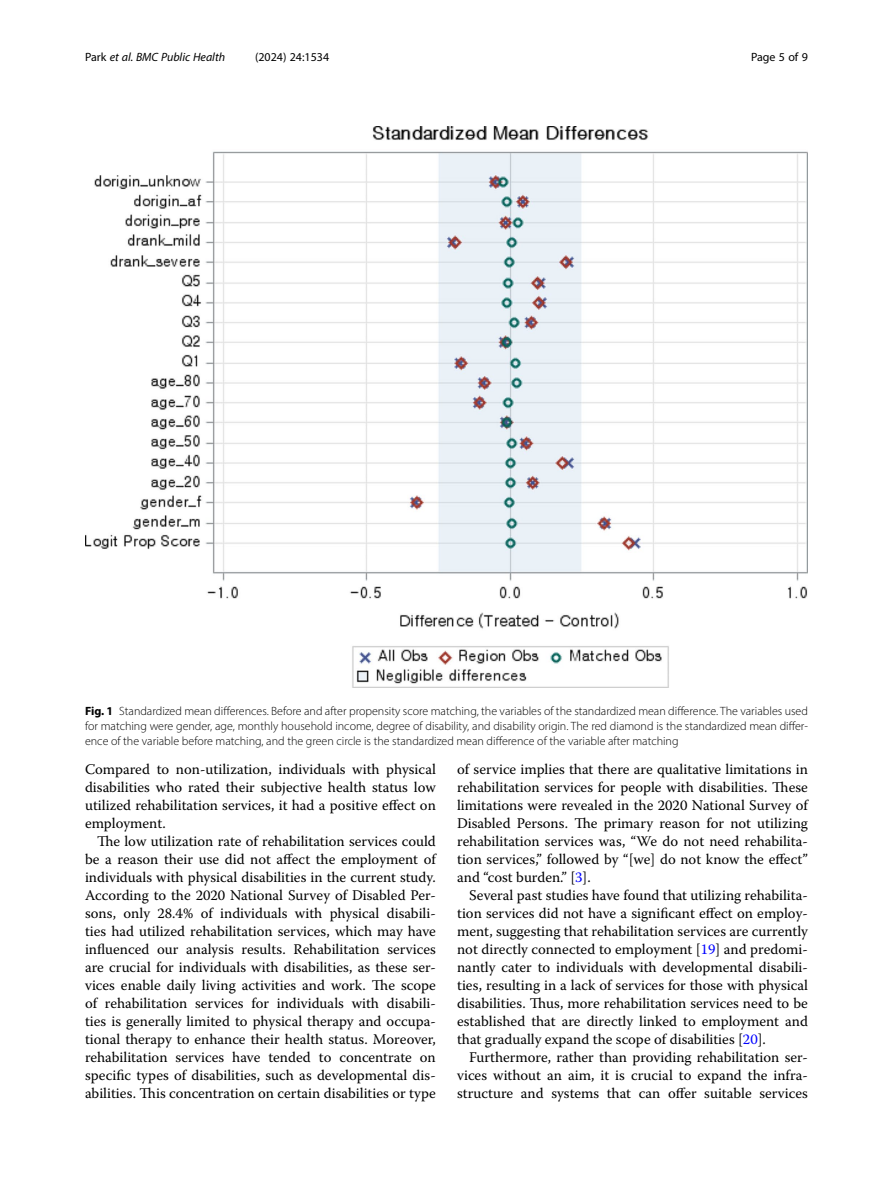
<style>
.page{position:relative;width:893px;height:1191px;background:#fff}
.page>*{position:absolute;margin:0;border:0;box-sizing:border-box;transform-origin:0 0}
.Body_Text_Indent{font:14.7px/18px "Warnock Pro";color:#000;text-align:justify}
.Body_Text{font:14.7px/18px "Warnock Pro";color:#000;text-align:justify}
.Figure_Caption{font:300 12px/15px "Myriad Pro";color:#000;text-align:justify}
.t1{font:italic 12px "Myriad Pro";color:#000}
.t2{font:12px "Myriad Pro";color:#000}
.s1{font-style:normal}
.s2{font-weight:700}
.s3{color:#00f}
</style>
<div class="page">
<img style="left:85px;top:126px;width:723px;height:562px">
<p class="t1" style="left:85px;top:50px;width:142px"><span class="s1">Park</span> et al. BMC Public Health</p>
<p class="t2" style="left:255px;top:50px;width:76px">(2024) 24:1534</p>
<p class="t2" style="left:751px;top:50px;width:58px">Page 5 of 9</p>
<p class="Figure_Caption" style="left:85px;top:703px;width:724px"><span class="s2">Fig. 1</span> Standardized mean differences. Before and after propensity score matching, the variables of the standardized mean difference. The variables used for matching were gender, age, monthly household income, degree of disability, and disability origin. The red diamond is the standardized mean differ&shy;ence of the variable before matching, and the green circle is the standardized mean difference of the variable after matching</p>
<p class="Body_Text" style="left:85px;top:760px;width:352px">Compared to non-utilization, individuals with physical disabilities who rated their subjective health status low utilized rehabilitation services, it had a positive effect on employment.</p>
<p class="Body_Text_Indent" style="left:85px;top:832px;width:352px;text-indent:12px">The low utilization rate of rehabilitation services could be a reason their use did not affect the employment of individuals with physical disabilities in the current study.<br>According to the 2020 National Survey of Disabled Per&shy;sons, only 28.4% of individuals with physical disabili&shy;ties had utilized rehabilitation services, which may have influenced our analysis results. Rehabilitation services are crucial for individuals with disabilities, as these ser&shy;vices enable daily living activities and work. The scope of rehabilitation services for individuals with disabili&shy;ties is generally limited to physical therapy and occupa&shy;tional therapy to enhance their health status. Moreover, rehabilitation services have tended to concentrate on specific types of disabilities, such as developmental dis&shy;abilities. This concentration on certain disabilities or type</p>
<p class="Body_Text_Indent" style="left:457px;top:760px;width:352px">of service implies that there are qualitative limitations in rehabilitation services for people with disabilities. These limitations were revealed in the 2020 National Survey of Disabled Persons. The primary reason for not utilizing rehabilitation services was, “We do not need rehabilita&shy;tion services,” followed by “[we] do not know the effect” and “cost burden.” [<span class="s3">3</span>].</p>
<p class="Body_Text_Indent" style="left:457px;top:886px;width:352px;text-indent:12px">Several past studies have found that utilizing rehabilita&shy;tion services did not have a significant effect on employ&shy;ment, suggesting that rehabilitation services are currently not directly connected to employment [<span class="s3">19</span>] and predomi&shy;nantly cater to individuals with developmental disabili&shy;ties, resulting in a lack of services for those with physical disabilities. Thus, more rehabilitation services need to be established that are directly linked to employment and that gradually expand the scope of disabilities [<span class="s3">20</span>].</p>
<p class="Body_Text_Indent" style="left:457px;top:1048px;width:352px;text-indent:12px">Furthermore, rather than providing rehabilitation ser&shy;vices without an aim, it is crucial to expand the infra&shy;structure and systems that can offer suitable services</p>
</div>
